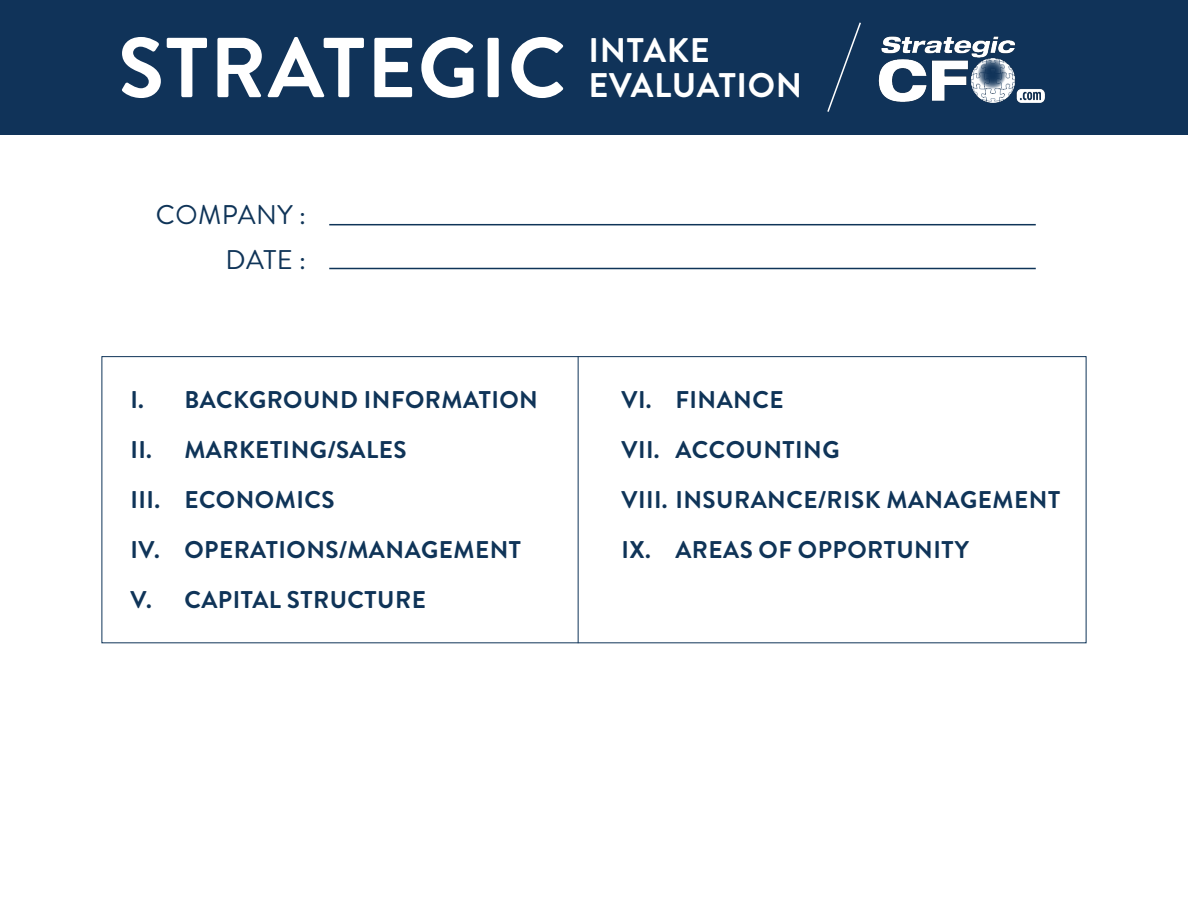
<style>
.page{position:relative;width:1188px;height:918px;background:#fff}
.page>*{position:absolute;margin:0;border:0;box-sizing:border-box;transform-origin:0 0}
.t1{font:700 84.75px "Brandon Grotesque";letter-spacing:.02em;color:#fff}
.t2{font:700 34.2px "Brandon Grotesque";letter-spacing:.02em;color:#fff}
.t3{font:27px "Brandon Grotesque";letter-spacing:.02em;color:#0f3458}
.t4{font:700 24.15px "Brandon Grotesque";letter-spacing:.02em;color:#0f3458}
</style>
<div class="page">
<div style="left:0;top:0;width:1188px;height:135px;background:#103359"></div>
<hr style="left:329px;top:224px;width:707px;height:1px;background:#0f3458">
<hr style="left:329px;top:268px;width:707px;height:1px;background:#0f3458">
<hr style="left:578px;top:356px;width:1px;height:287px;background:#0f3458">
<img style="left:878px;top:36px;width:167px;height:67px">
<svg style="left:827px;top:22px;width:34px;height:90px"></svg>
<p class="t1" style="left:118px;top:9px;width:450px">STRATEGIC</p>
<p class="t2" style="left:589px;top:26px;width:123px">INTAKE</p>
<p class="t2" style="left:589px;top:62px;width:215px">EVALUATION</p>
<p class="t3" style="left:156px;top:197px;width:152px">COMPANY :</p>
<p class="t3" style="left:225px;top:242px;width:82px">DATE :</p>
<p class="t4" style="left:131px;top:383px;width:409px">I. BACKGROUND INFORMATION</p>
<p class="t4" style="left:131px;top:433px;width:278px">II. MARKETING/SALES</p>
<p class="t4" style="left:131px;top:483px;width:205px">III. ECONOMICS</p>
<p class="t4" style="left:131px;top:533px;width:392px">IV. OPERATIONS/MANAGEMENT</p>
<p class="t4" style="left:131px;top:582px;width:297px">V. CAPITAL STRUCTURE</p>
<p class="t4" style="left:622px;top:383px;width:164px">VI. FINANCE</p>
<p class="t4" style="left:622px;top:433px;width:220px">VII. ACCOUNTING</p>
<p class="t4" style="left:622px;top:483px;width:440px">VIII. INSURANCE/RISK MANAGEMENT</p>
<p class="t4" style="left:622px;top:533px;width:349px">IX. AREAS OF OPPORTUNITY</p>
</div>
